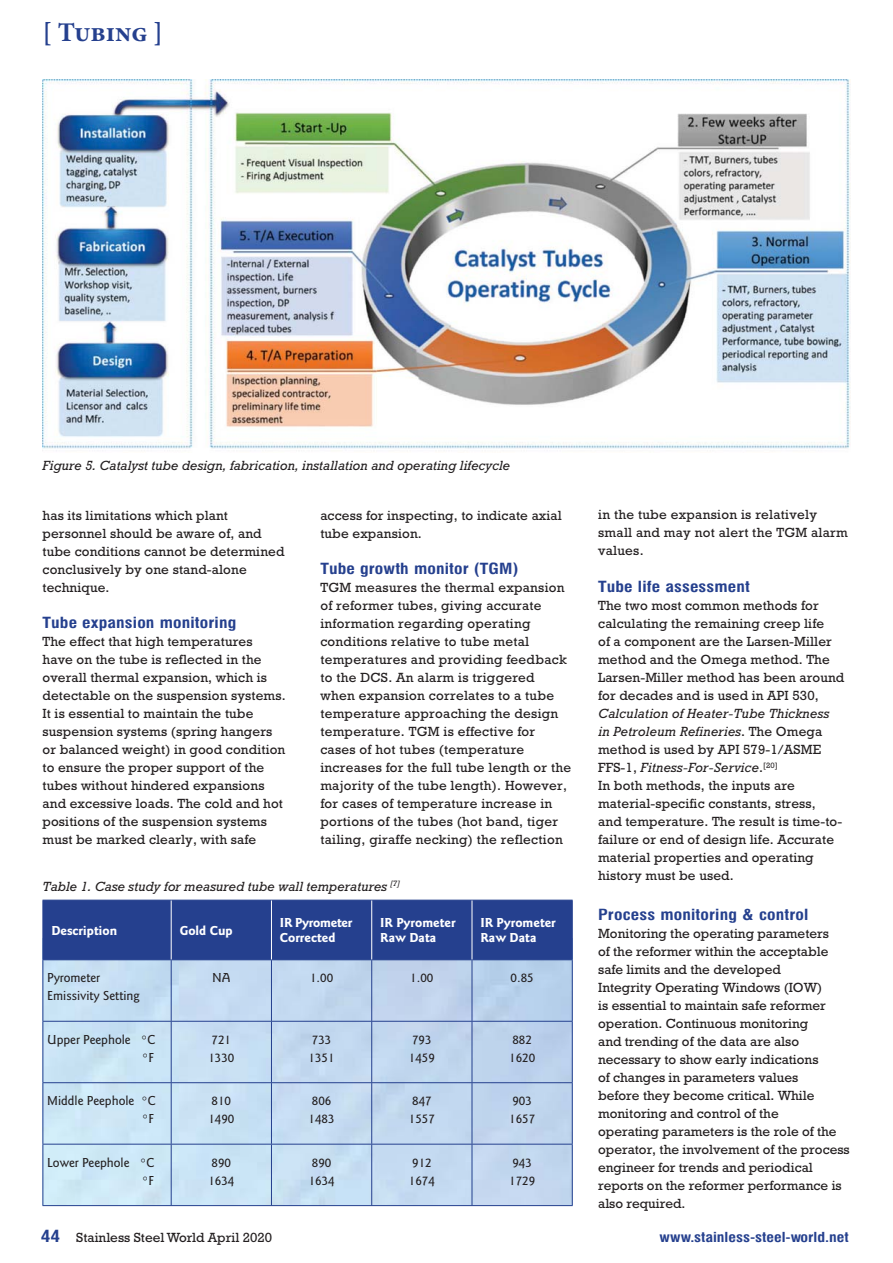
<style>
.page{position:relative;width:893px;height:1263px;background:#fff}
.page>*{position:absolute;margin:0;border:0;box-sizing:border-box;transform-origin:0 0}
.t1{font:700 27px "Minion Pro";color:#25408e}
.t2{font:700 15px "Milford";letter-spacing:.01em;color:#25408e}
.t3{font:13.5px/18px "Rockwell";letter-spacing:.01em;color:#231f20}
.t4{font:500 13.5px/18px "Goudy Sans";color:#231f20}
.t5{font:italic 13.5px "Rockwell";color:#231f20}
.t6{font:700 13.5px/15px "Goudy Sans";color:#fff}
.t7{font:700 13.5px "Milford";color:#25408e}
.t8{font:700 13.5px/15px "Goudy Sans";letter-spacing:-.02em;color:#fff}
.s1{font-style:italic}
.s2{font-family:"Milford";font-weight:700;font-size:16.5px;color:#25408e}
</style>
<div class="page">
<img style="left:43px;top:80px;width:807px;height:371px">
<img style="left:44px;top:960px;width:528px;height:245px">
<div style="left:44px;top:901px;width:528px;height:58px;background:#25408e"></div>
<hr style="left:43px;top:959px;width:530px;height:1px;background:#25408e">
<hr style="left:43px;top:1021px;width:530px;height:1px;background:#25408e">
<hr style="left:43px;top:1082px;width:530px;height:1px;background:#25408e">
<hr style="left:43px;top:1144px;width:530px;height:1px;background:#25408e">
<hr style="left:43px;top:1205px;width:530px;height:1px;background:#25408e">
<hr style="left:43px;top:960px;width:1px;height:61px;background:#25408e">
<hr style="left:171px;top:960px;width:1px;height:61px;background:#25408e">
<hr style="left:271px;top:960px;width:1px;height:61px;background:#25408e">
<hr style="left:371px;top:960px;width:1px;height:61px;background:#25408e">
<hr style="left:472px;top:960px;width:1px;height:61px;background:#25408e">
<hr style="left:572px;top:960px;width:1px;height:61px;background:#25408e">
<hr style="left:43px;top:1022px;width:1px;height:60px;background:#25408e">
<hr style="left:171px;top:1022px;width:1px;height:60px;background:#25408e">
<hr style="left:271px;top:1022px;width:1px;height:60px;background:#25408e">
<hr style="left:371px;top:1022px;width:1px;height:60px;background:#25408e">
<hr style="left:472px;top:1022px;width:1px;height:60px;background:#25408e">
<hr style="left:572px;top:1022px;width:1px;height:60px;background:#25408e">
<hr style="left:43px;top:1083px;width:1px;height:61px;background:#25408e">
<hr style="left:171px;top:1083px;width:1px;height:61px;background:#25408e">
<hr style="left:271px;top:1083px;width:1px;height:61px;background:#25408e">
<hr style="left:371px;top:1083px;width:1px;height:61px;background:#25408e">
<hr style="left:472px;top:1083px;width:1px;height:61px;background:#25408e">
<hr style="left:572px;top:1083px;width:1px;height:61px;background:#25408e">
<hr style="left:43px;top:1144px;width:1px;height:61px;background:#25408e">
<hr style="left:171px;top:1144px;width:1px;height:61px;background:#25408e">
<hr style="left:271px;top:1144px;width:1px;height:61px;background:#25408e">
<hr style="left:371px;top:1144px;width:1px;height:61px;background:#25408e">
<hr style="left:472px;top:1144px;width:1px;height:61px;background:#25408e">
<hr style="left:572px;top:1144px;width:1px;height:61px;background:#25408e">
<hr style="left:43px;top:900px;width:128px;height:1px;background:#25408e">
<hr style="left:43px;top:900px;width:1px;height:59px;background:#25408e">
<hr style="left:171px;top:900px;width:402px;height:1px;background:#25408e">
<hr style="left:572px;top:900px;width:1px;height:59px;background:#25408e">
<hr style="left:472px;top:900px;width:1px;height:59px;background:#fff">
<hr style="left:171px;top:900px;width:1px;height:59px;background:#fff">
<hr style="left:271px;top:900px;width:1px;height:59px;background:#fff">
<hr style="left:371px;top:900px;width:1px;height:59px;background:#fff">
<h1 class="t1" style="left:43px;top:22px;width:122px">[ Tubing ]</h1>
<p class="t5" style="left:43px;top:461px;width:469px">Figure 5. Catalyst tube design, fabrication, installation and operating lifecycle</p>
<p class="t3" style="left:43px;top:508px;width:244px">has its limitations which plant personnel should be aware of, and tube conditions cannot be determined conclusively by one stand-alone technique.</p>
<p class="t2" style="left:43px;top:616px;width:195px">Tube expansion monitoring</p>
<p class="t3" style="left:43px;top:634px;width:245px">The effect that high temperatures have on the tube is reflected in the overall thermal expansion, which is detectable on the suspension systems.<br>It is essential to maintain the tube suspension systems (spring hangers or balanced weight) in good condition to ensure the proper support of the tubes without hindered expansions and excessive loads. The cold and hot positions of the suspension systems must be marked clearly, with safe</p>
<p class="t3" style="left:320px;top:507px;width:243px">access for inspecting, to indicate axial tube expansion.</p>
<p class="t2" style="left:320px;top:562px;width:200px">Tube growth monitor (TGM)</p>
<p class="t3" style="left:320px;top:580px;width:252px">TGM measures the thermal expansion of reformer tubes, giving accurate information regarding operating conditions relative to tube metal temperatures and providing feedback to the DCS. An alarm is triggered when expansion correlates to a tube temperature approaching the design temperature. TGM is effective for cases of hot tubes (temperature increases for the full tube length or the majority of the tube length). However, for cases of temperature increase in portions of the tubes (hot band, tiger tailing, giraffe necking) the reflection</p>
<p class="t5" style="left:43px;top:881px;width:358px">Table 1. Case study for measured tube wall temperatures <sup>[7]</sup></p>
<p class="t6" style="left:51px;top:924px;width:67px">Description</p>
<p class="t6" style="left:180px;top:924px;width:54px">Gold Cup</p>
<p class="t8" style="left:280px;top:916px;width:74px">IR Pyrometer<br>Corrected</p>
<p class="t6" style="left:380px;top:916px;width:77px">IR Pyrometer<br>Raw Data</p>
<p class="t6" style="left:480px;top:916px;width:77px">IR Pyrometer<br>Raw Data</p>
<p class="t4" style="left:47px;top:970px;width:94px">Pyrometer<br>Emissivity Setting</p>
<p class="t4" style="left:212px;top:970px;width:20px">NA</p>
<p class="t4" style="left:310px;top:970px;width:25px">1.00</p>
<p class="t4" style="left:410px;top:970px;width:25px">1.00</p>
<p class="t4" style="left:511px;top:970px;width:25px">0.85</p>
<p class="t4" style="left:47px;top:1031px;width:110px;text-align:right">Upper Peephole °C °F</p>
<p class="t4" style="left:208px;top:1031px;width:28px">721<br>1330</p>
<p class="t4" style="left:309px;top:1031px;width:28px">733<br>1351</p>
<p class="t4" style="left:409px;top:1031px;width:28px">793<br>1459</p>
<p class="t4" style="left:509px;top:1031px;width:28px">882<br>1620</p>
<p class="t4" style="left:47px;top:1093px;width:110px;text-align:right">Middle Peephole °C °F</p>
<p class="t4" style="left:208px;top:1093px;width:28px">810<br>1490</p>
<p class="t4" style="left:309px;top:1093px;width:28px">806<br>1483</p>
<p class="t4" style="left:409px;top:1093px;width:28px">847<br>1557</p>
<p class="t4" style="left:509px;top:1093px;width:28px">903<br>1657</p>
<p class="t4" style="left:47px;top:1154px;width:109px;text-align:right">Lower Peephole °C °F</p>
<p class="t4" style="left:208px;top:1154px;width:28px">890<br>1634</p>
<p class="t4" style="left:309px;top:1154px;width:28px">890<br>1634</p>
<p class="t4" style="left:409px;top:1154px;width:28px">912<br>1674</p>
<p class="t4" style="left:509px;top:1154px;width:28px">943<br>1729</p>
<p class="t3" style="left:598px;top:506px;width:251px">in the tube expansion is relatively small and may not alert the TGM alarm values.</p>
<p class="t2" style="left:598px;top:580px;width:153px">Tube life assessment</p>
<p class="t3" style="left:598px;top:598px;width:248px">The two most common methods for calculating the remaining creep life<br>of a component are the Larsen-Miller method and the Omega method. The Larsen-Miller method has been around for decades and is used in API 530,</p>
<p class="t3" style="left:598px;top:706px;width:246px"><span class="s1">Calculation of Heater-Tube Thickness in Petroleum Refineries</span>. The Omega method is used by API 579-1/ASME FFS-1, <span class="s1">Fitness-For-Service</span>.<sup>[20]<br></sup>In both methods, the inputs are material-specific constants, stress, and temperature. The result is time-to&shy;failure or end of design life. Accurate material properties and operating history must be used.</p>
<p class="t2" style="left:598px;top:908px;width:212px">Process monitoring &amp; control</p>
<p class="t3" style="left:598px;top:925px;width:253px">Monitoring the operating parameters<br>of the reformer within the acceptable safe limits and the developed<br>Integrity Operating Windows (IOW)<br>is essential to maintain safe reformer operation. Continuous monitoring<br>and trending of the data are also necessary to show early indications<br>of changes in parameters values<br>before they become critical. While monitoring and control of the<br>operating parameters is the role of the operator, the involvement of the process engineer for trends and periodical reports on the reformer performance is also required.</p>
<p class="t3" style="left:41px;top:1230px;width:233px"><span class="s2">44</span> Stainless Steel World April 2020</p>
<p class="t7" style="left:659px;top:1231px;width:191px">www.stainless-steel-world.net</p>
</div>
